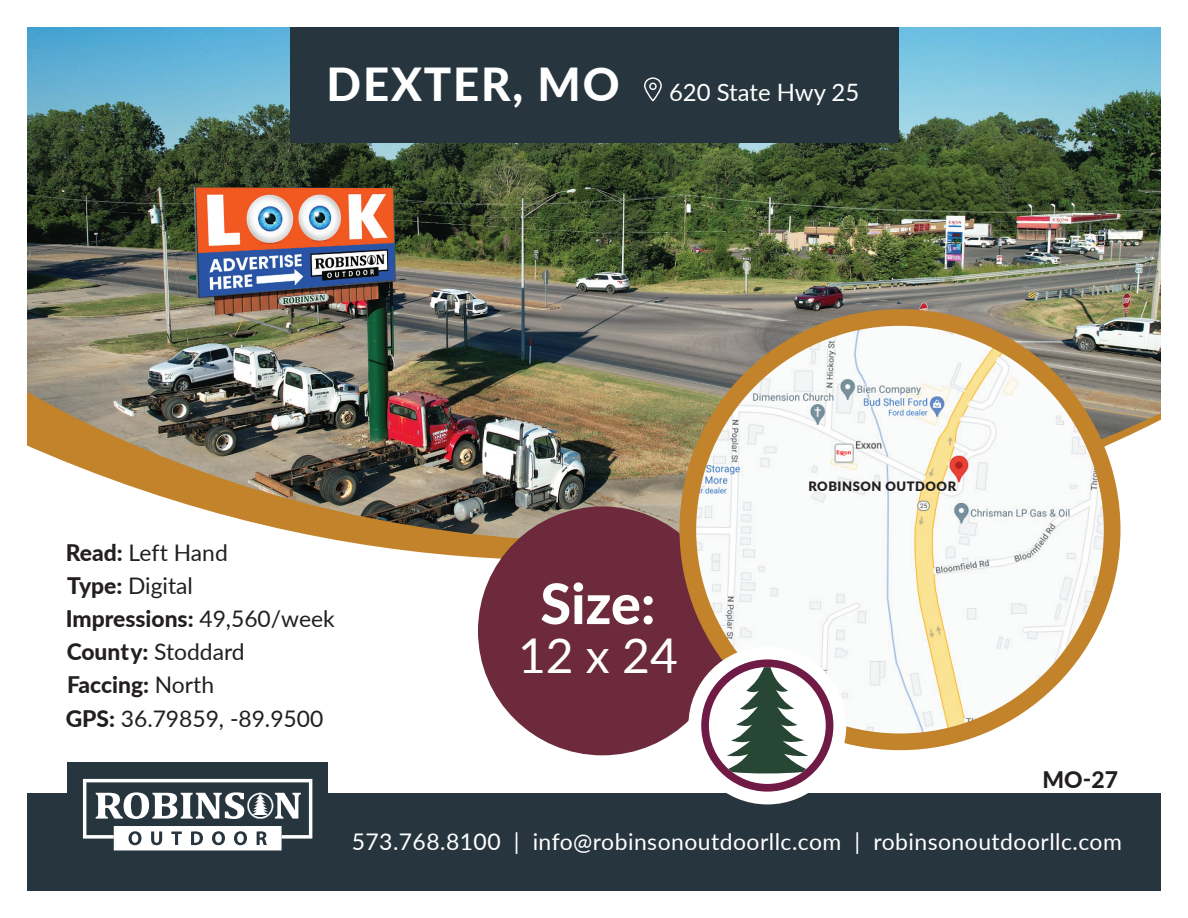
<style>
.page{position:relative;width:1188px;height:918px;background:#fff}
.page>*{position:absolute;margin:0;border:0;box-sizing:border-box;transform-origin:0 0}
.t1{font:800 55.8px "Lato";color:#fff}
.t2{font:48px "Lato";color:#fff}
.t3{font:23.85px "Lato";color:#fff}
.t4{font:22.95px "Lato";letter-spacing:.02em;color:#fff}
.t5{font:22.8px/33.2px "Lato";color:#231f20}
.t6{font:800 22.8px "Lato";color:#231f20}
.t7{font:900 12.9px "Lato";letter-spacing:.04em;color:#231f20}
.s1{font-weight:800;font-size:45.6px}
.s2{font-weight:800}
</style>
<div class="page">
<img style="left:27px;top:27px;width:1134px;height:864px">
<p class="t3" style="left:327px;top:76px;width:534px"><span class="s1">DEXTER, MO</span> 620 State Hwy 25</p>
<p class="t7" style="left:808px;top:477px;width:149px">ROBINSON OUTDOOR</p>
<p class="t5" style="left:66px;top:535px;width:271px"><span class="s2">Read:</span> Left Hand<br><span class="s2">Type:</span> Digital<br><span class="s2">Impressions:</span> 49,560/week<br><span class="s2">County:</span> Stoddard<br><span class="s2">Faccing:</span> North<br><span class="s2">GPS:</span> 36.79859, -89.9500</p>
<h1 class="t1" style="left:540px;top:562px;width:117px">Size:</h1>
<h2 class="t2" style="left:518px;top:621px;width:161px">12 x 24</h2>
<p class="t6" style="left:1043px;top:762px;width:77px">MO-27</p>
<p class="t4" style="left:352px;top:826px;width:772px">573.768.8100 | info@robinsonoutdoorllc.com | robinsonoutdoorllc.com</p>
</div>
